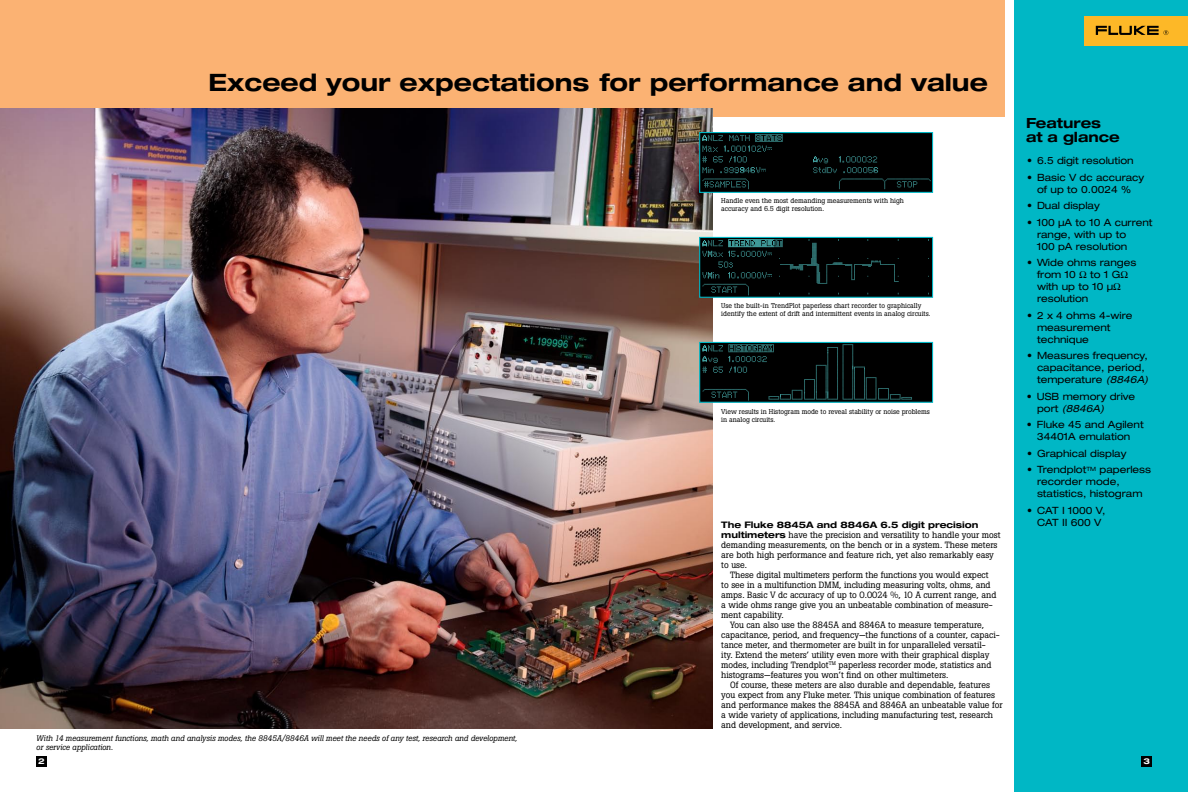
<style>
.page{position:relative;width:1188px;height:792px;background:#fff}
.page>*{position:absolute;margin:0;border:0;box-sizing:border-box;transform-origin:0 0}
.t1{font:700 expanded 24px "Helvetica Neue";color:#000}
.t2{font:700 expanded 14px/14px "Helvetica Neue";color:#000}
.t3{font:expanded 10px/12px "Helvetica Neue";color:#000}
.t4{font:9px/10px "Boton";letter-spacing:-.005em;color:#000}
.t5{font:700 expanded 9px "Helvetica Neue";letter-spacing:-.005em;color:#000}
.t6{font:italic 8px/9px "Boton";letter-spacing:-.005em;color:#000}
.t7{font:700 expanded 8px "Helvetica Neue";color:#fff}
.t8{font:7px/8px "Boton";color:#000}
.s1{font-style:italic}
.s2{font-family:"Helvetica Neue";font-weight:700;font-stretch:expanded}
</style>
<div class="page">
<div style="left:1014px;top:0;width:174px;height:792px;background:#00b7c5"></div>
<div style="left:0;top:0;width:1005px;height:117px;background:#fbb273"></div>
<img style="left:0;top:108px;width:712px;height:621px">
<div style="left:1084px;top:17px;width:104px;height:29px;background:#fdb827"></div>
<svg style="left:1096px;top:26px;width:72px;height:9px"></svg>
<svg style="left:701px;top:134px;width:230px;height:57px;background:#040a0a"></svg>
<div style="left:699px;top:132px;width:234px;height:61px;border:1px solid #00b7c5"></div>
<svg style="left:701px;top:239px;width:230px;height:57px;background:#040c0b"></svg>
<div style="left:699px;top:237px;width:234px;height:61px;border:1px solid #00b7c5"></div>
<svg style="left:701px;top:344px;width:230px;height:57px;background:#040b0b"></svg>
<div style="left:699px;top:342px;width:234px;height:61px;border:1px solid #00b7c5"></div>
<div style="left:36px;top:756px;width:11px;height:11px;background:#000"></div>
<div style="left:1141px;top:756px;width:11px;height:11px;background:#000"></div>
<h1 class="t1" style="left:209px;top:67px;width:781px">Exceed your expectations for performance and value</h1>
<p class="t8" style="left:721px;top:196px;width:184px">Handle even the most demanding measurements with high accuracy and 6.5 digit resolution.</p>
<p class="t8" style="left:721px;top:302px;width:211px">Use the built-in TrendPlot paperless chart recorder to graphically identify the extent of drift and intermittent events in analog circuits.</p>
<p class="t8" style="left:721px;top:408px;width:210px">View results in Histogram mode to reveal stability or noise problems in analog circuits.</p>
<h2 class="t2" style="left:1026px;top:116px;width:95px">Features at a glance</h2>
<p class="t3" style="left:1027px;top:154px;width:108px">• 6.5 digit resolution</p>
<p class="t3" style="left:1027px;top:171px;width:119px;text-align:center">• Basic V dc accuracy of up to 0.0024 %</p>
<p class="t3" style="left:1027px;top:199px;width:74px">• Dual display</p>
<p class="t3" style="left:1037px;top:216px;width:117px;text-indent:-10px">• 100 µA to 10 A current range, with up to<br>100 pA resolution</p>
<p class="t3" style="left:1037px;top:256px;width:101px;text-indent:-10px">• Wide ohms ranges from 10</p>
<p class="t3" style="left:1037px;top:268px;width:85px;text-indent:53px">to 1 G with up to 10 µ resolution</p>
<p class="t3" style="left:1037px;top:309px;width:97px;text-indent:-10px">• 2 x 4 ohms 4-wire measurement technique</p>
<p class="t3" style="left:1037px;top:349px;width:113px;text-indent:-10px">• Measures frequency, capacitance, period, temperature <span class="s1">(8846A)</span></p>
<p class="t3" style="left:1037px;top:390px;width:100px;text-indent:-10px">• USB memory drive port <span class="s1">(8846A)</span></p>
<p class="t3" style="left:1027px;top:418px;width:118px;text-align:center">• Fluke 45 and Agilent<br>34401A emulation</p>
<p class="t3" style="left:1027px;top:447px;width:101px">• Graphical display</p>
<p class="t3" style="left:1037px;top:463px;width:116px;text-indent:-10px">• Trendplot<sup>TM</sup> paperless recorder mode, statistics, histogram</p>
<p class="t3" style="left:1027px;top:504px;width:80px">• CAT I 1000 V,</p>
<p class="t6" style="left:36px;top:734px;width:482px">With 14 measurement functions, math and analysis modes, the 8845A/8846A will meet the needs of any test, research and development, or service application.</p>
<p class="t5" style="left:721px;top:519px;width:259px">The Fluke 8845A and 8846A 6.5 digit precision</p>
<p class="t3" style="left:1037px;top:516px;width:66px">CAT II 600 V</p>
<p class="t4" style="left:721px;top:530px;width:281px"><span class="s2">multimeters</span> have the precision and versatility to handle your most demanding measurements, on the bench or in a system. These meters are both high performance and feature rich, yet also remarkably easy to use.</p>
<p class="t4" style="left:721px;top:570px;width:277px;text-indent:9px">These digital multimeters perform the functions you would expect to see in a multifunction DMM, including measuring volts, ohms, and amps. Basic V dc accuracy of up to 0.0024 %, 10 A current range, and a wide ohms range give you an unbeatable combination of measure&shy;ment capability.</p>
<p class="t4" style="left:721px;top:620px;width:280px;text-indent:9px">You can also use the 8845A and 8846A to measure temperature, capacitance, period, and frequency—the functions of a counter, capaci&shy;tance meter, and thermometer are built in for unparalleled versatil-<br>ity. Extend the meters’ utility even more with their graphical display modes, including Trendplot<sup>TM</sup> paperless recorder mode, statistics and histograms—features you won’t find on other multimeters.</p>
<p class="t4" style="left:721px;top:680px;width:283px;text-indent:9px">Of course, these meters are also durable and dependable, features you expect from any Fluke meter. This unique combination of features and performance makes the 8845A and 8846A an unbeatable value for a wide variety of applications, including manufacturing test, research and development, and service.</p>
<p class="t7" style="left:38px;top:756px;width:8px">2</p>
<p class="t7" style="left:1143px;top:756px;width:8px">3</p>
</div>
